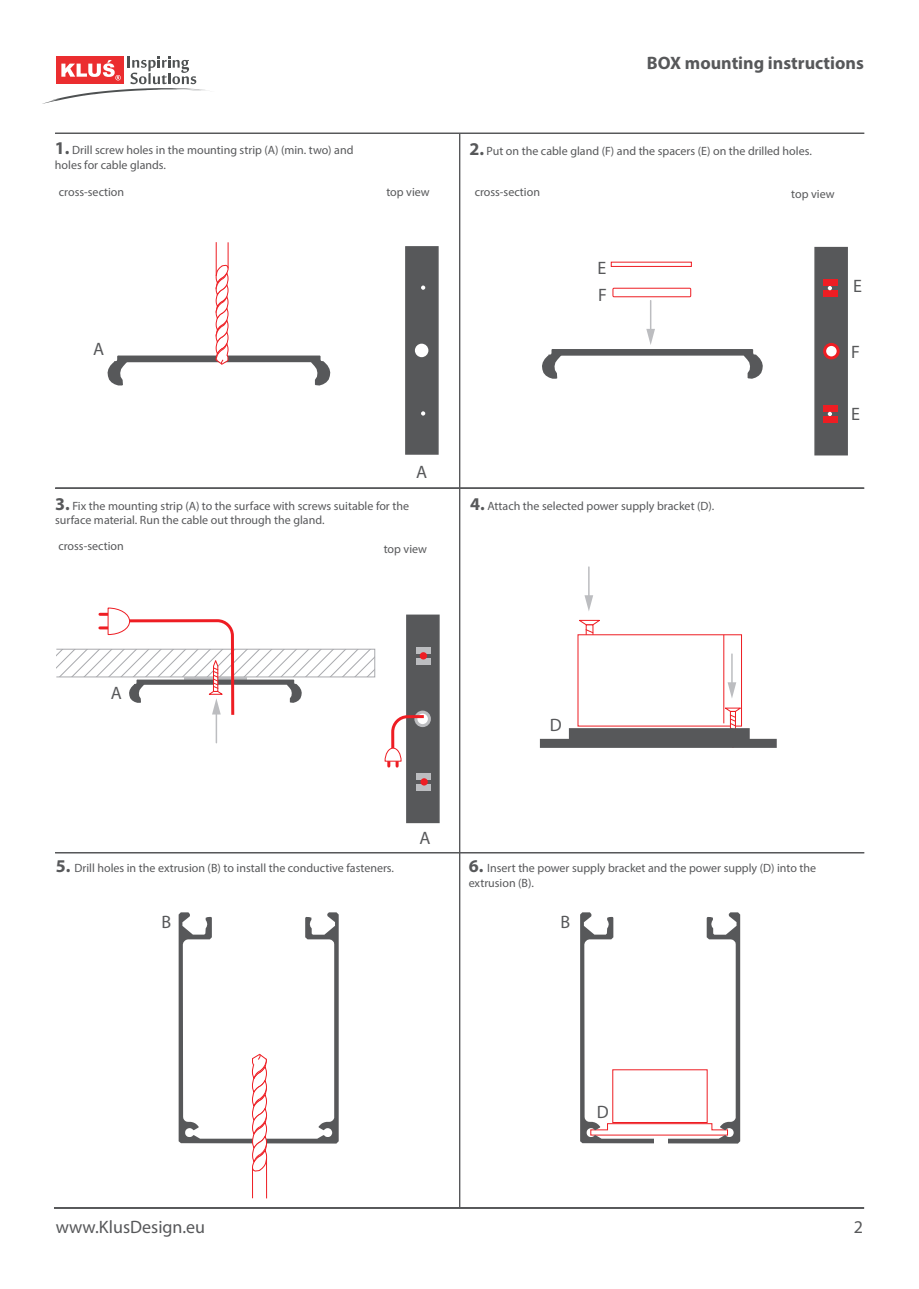
<style>
.page{position:relative;width:919px;height:1289px;background:#fff}
.page>*{position:absolute;margin:0;border:0;box-sizing:border-box;transform-origin:0 0}
.t1{font:18px "Myriad Pro";color:#57585a}
.t2{font:700 18px "Myriad Pro";color:#57585a}
.t3{font:12px/14.4px "Myriad Pro";color:#57585a}
.s1{font-weight:700;font-size:18px}
</style>
<div class="page">
<svg style="left:579px;top:619px;width:21px;height:15px"></svg>
<svg style="left:56px;top:649px;width:319px;height:28px"></svg>
<svg style="left:610px;top:262px;width:81px;height:5px"></svg>
<div style="left:612px;top:288px;width:79px;height:9px;border:1px solid #ee1d23"></div>
<hr style="left:650px;top:301px;width:1px;height:31px;background:#bcbdc0">
<svg style="left:542px;top:329px;width:220px;height:50px"></svg>
<div style="left:815px;top:248px;width:32px;height:207px;background:#57585a"></div>
<div style="left:814px;top:247px;width:33px;height:208px;border:2px solid #57585a"></div>
<div style="left:823px;top:279px;width:14px;height:7px;background:#ee1d23"></div>
<div style="left:823px;top:291px;width:14px;height:6px;background:#ee1d23"></div>
<div style="left:823px;top:405px;width:14px;height:7px;background:#ee1d23"></div>
<div style="left:823px;top:417px;width:14px;height:6px;background:#ee1d23"></div>
<div style="left:824px;top:344px;width:14px;height:14px;background:#fff;border-radius:50%"></div>
<div style="left:823px;top:343px;width:16px;height:16px;border:3px solid #ee1d23;border-radius:50%"></div>
<svg style="left:827px;top:286px;width:5px;height:4px"></svg>
<svg style="left:827px;top:412px;width:5px;height:4px"></svg>
<div style="left:405px;top:246px;width:33px;height:209px;background:#57585a;border:2px solid #57585a"></div>
<div style="left:415px;top:344px;width:13px;height:13px;background:#fff;border-radius:50%"></div>
<svg style="left:421px;top:411px;width:4px;height:4px"></svg>
<svg style="left:421px;top:285px;width:4px;height:5px"></svg>
<hr style="left:216px;top:711px;width:1px;height:31px;background:#bcbdc0">
<div style="left:406px;top:614px;width:33px;height:209px;background:#57585a;border:2px solid #57585a"></div>
<div style="left:416px;top:784px;width:15px;height:7px;background:#bcbdc0"></div>
<div style="left:416px;top:773px;width:15px;height:6px;background:#bcbdc0"></div>
<div style="left:416px;top:658px;width:15px;height:7px;background:#bcbdc0"></div>
<div style="left:416px;top:647px;width:15px;height:6px;background:#bcbdc0"></div>
<svg style="left:416px;top:712px;width:13px;height:13px"></svg>
<div style="left:414px;top:710px;width:17px;height:17px;border:3px solid #bcbdc0;border-radius:50%"></div>
<div style="left:420px;top:778px;width:8px;height:7px;background:#ee1d23;border-radius:50%"></div>
<hr style="left:723px;top:634px;width:1px;height:89px;background:#ee1d23">
<svg style="left:540px;top:707px;width:236px;height:41px"></svg>
<hr style="left:731px;top:654px;width:1px;height:31px;background:#bcbdc0">
<svg style="left:727px;top:682px;width:9px;height:16px"></svg>
<hr style="left:588px;top:567px;width:1px;height:31px;background:#bcbdc0">
<svg style="left:584px;top:595px;width:9px;height:16px"></svg>
<div style="left:419px;top:652px;width:8px;height:7px;background:#ee1d23;border-radius:50%"></div>
<svg style="left:107px;top:242px;width:223px;height:143px"></svg>
<hr style="left:100px;top:612px;width:15px;height:3px;background:#ee1d23">
<hr style="left:100px;top:626px;width:15px;height:3px;background:#ee1d23">
<svg style="left:107px;top:607px;width:195px;height:109px"></svg>
<svg style="left:384px;top:713px;width:41px;height:53px"></svg>
<svg style="left:179px;top:912px;width:159px;height:261px"></svg>
<hr style="left:266px;top:1158px;width:1px;height:40px;background:#ee1d23">
<hr style="left:252px;top:1167px;width:1px;height:31px;background:#ee1d23">
<svg style="left:580px;top:912px;width:160px;height:231px"></svg>
<div style="left:654px;top:1137px;width:13px;height:7px;background:#fff"></div>
<div style="left:55px;top:133px;width:809px;height:1px;border:1px solid #57585a"></div>
<hr style="left:55px;top:488px;width:808px;height:1px;background:#57585a">
<div style="left:55px;top:487px;width:809px;height:1px;border:1px solid #57585a"></div>
<div style="left:459px;top:134px;width:1px;height:1073px;border:1px solid #57585a"></div>
<div style="left:55px;top:852px;width:809px;height:1px;border:1px solid #57585a"></div>
<svg style="left:42px;top:56px;width:165px;height:48px"></svg>
<div style="left:54px;top:1207px;width:810px;height:1px;border:1px solid #57585a"></div>
<h1 class="t2" style="left:647px;top:51px;width:218px">BOX mounting instructions</h1>
<p class="t3" style="left:55px;top:143px;width:300px"><span class="s1">1.</span> Drill screw holes in the mounting strip (A) (min. two) and holes for cable glands.</p>
<p class="t3" style="left:469px;top:143px;width:344px"><span class="s1">2.</span> Put on the cable gland (F) and the spacers (E) on the drilled holes.</p>
<p class="t3" style="left:59px;top:185px;width:67px">cross-section</p>
<p class="t3" style="left:386px;top:184px;width:45px">top view</p>
<p class="t3" style="left:474px;top:184px;width:67px">cross-section</p>
<p class="t3" style="left:791px;top:187px;width:45px">top view</p>
<h1 class="t1" style="left:597px;top:257px;width:10px">E</h1>
<h1 class="t1" style="left:93px;top:338px;width:13px">A</h1>
<h1 class="t1" style="left:416px;top:460px;width:13px">A</h1>
<h1 class="t1" style="left:598px;top:284px;width:10px">F</h1>
<p class="t3" style="left:55px;top:498px;width:355px"><span class="s1">3.</span> Fix the mounting strip (A) to the surface with screws suitable for the surface material. Run the cable out through the gland.</p>
<p class="t3" style="left:470px;top:498px;width:246px"><span class="s1">4.</span> Attach the selected power supply bracket (D).</p>
<p class="t3" style="left:58px;top:538px;width:67px">cross-section</p>
<p class="t3" style="left:383px;top:541px;width:45px">top view</p>
<h1 class="t1" style="left:853px;top:275px;width:10px">E</h1>
<h1 class="t1" style="left:851px;top:341px;width:10px">F</h1>
<h1 class="t1" style="left:851px;top:403px;width:10px">E</h1>
<h1 class="t1" style="left:111px;top:682px;width:13px">A</h1>
<h1 class="t1" style="left:419px;top:826px;width:13px">A</h1>
<h1 class="t1" style="left:549px;top:713px;width:13px">D</h1>
<p class="t3" style="left:56px;top:860px;width:339px"><span class="s1">5.</span> Drill holes in the extrusion (B) to install the conductive fasteners.</p>
<p class="t3" style="left:468px;top:860px;width:349px"><span class="s1">6.</span> Insert the power supply bracket and the power supply (D) into the extrusion (B).</p>
<h1 class="t1" style="left:161px;top:911px;width:11px">B</h1>
<h1 class="t1" style="left:560px;top:910px;width:11px">B</h1>
<h1 class="t1" style="left:596px;top:1100px;width:13px">D</h1>
<h1 class="t1" style="left:56px;top:1215px;width:151px">www.KlusDesign.eu</h1>
<h1 class="t1" style="left:853px;top:1215px;width:11px">2</h1>
</div>
